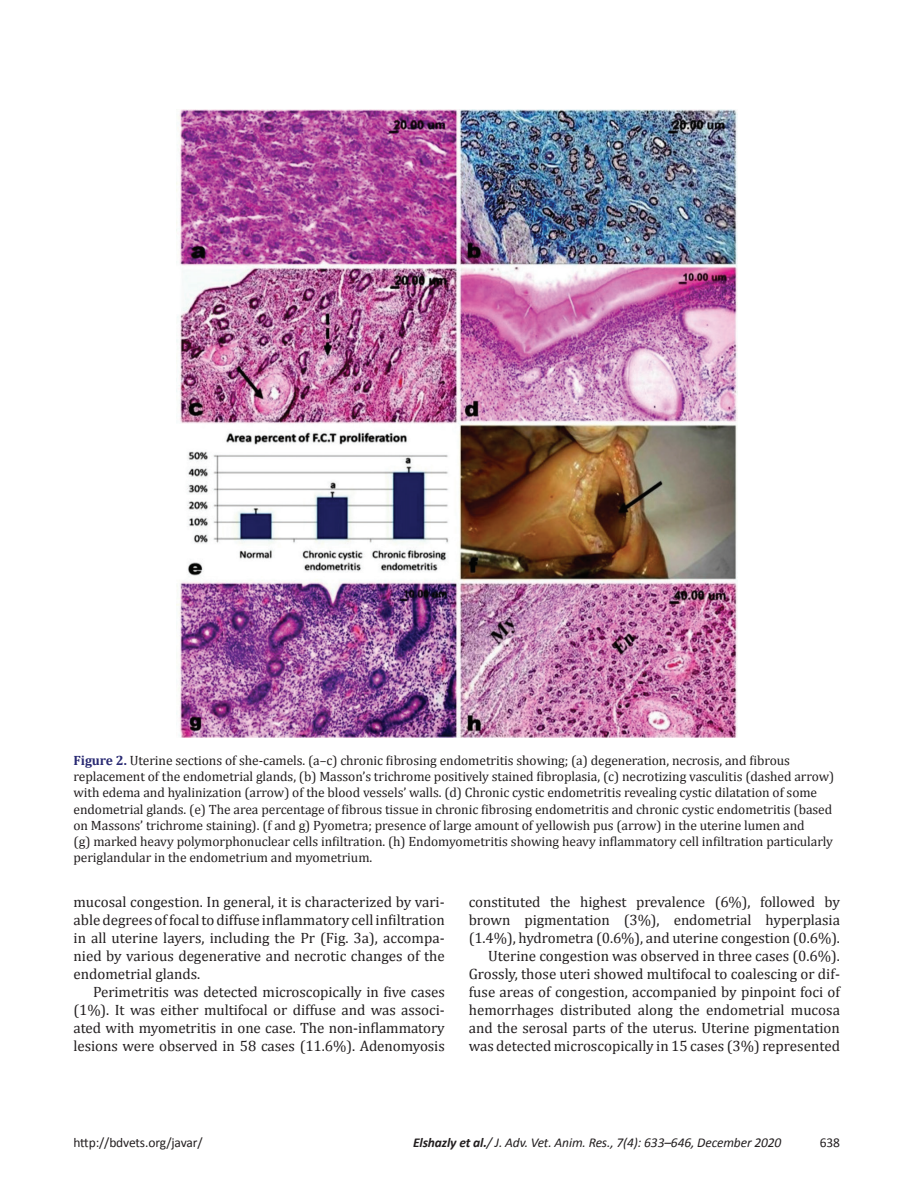
<style>
.page{position:relative;width:918px;height:1188px;background:#fff}
.page>*{position:absolute;margin:0;border:0;box-sizing:border-box;transform-origin:0 0}
.Para_Indent{font:15px/18px "Cambria";letter-spacing:-.005em;color:#231f20;text-align:justify}
.t1{font:13.5px/16.2px "Cambria";letter-spacing:-.005em;color:#231f20}
.t2{font:italic 13.5px "Calibri";letter-spacing:-.01em;color:#231f20}
.t3{font:13.5px "Calibri";letter-spacing:-.01em;color:#231f20}
.s1{font-weight:700;color:#292a73}
.s2{font-weight:700}
</style>
<div class="page">
<img style="left:176px;top:110px;width:561px;height:627px">
<p class="t1" style="left:74px;top:752px;width:762px"><span class="s1">Figure 2.</span> Uterine sections of she-camels. (a–c) chronic fibrosing endometritis showing; (a) degeneration, necrosis, and fibrous replacement of the endometrial glands, (b) Masson’s trichrome positively stained fibroplasia, (c) necrotizing vasculitis (dashed arrow) with edema and hyalinization (arrow) of the blood vessels’ walls. (d) Chronic cystic endometritis revealing cystic dilatation of some endometrial glands. (e) The area percentage of fibrous tissue in chronic fibrosing endometritis and chronic cystic endometritis (based on Massons’ trichrome staining). (f and g) Pyometra; presence of large amount of yellowish pus (arrow) in the uterine lumen and<br>(g) marked heavy polymorphonuclear cells infiltration. (h) Endomyometritis showing heavy inflammatory cell infiltration particularly periglandular in the endometrium and myometrium.</p>
<p class="Para_Indent" style="left:74px;top:893px;width:373px">mucosal congestion. In general, it is characterized by vari&shy;able degrees of focal to diffuse inflammatory cell infiltration in all uterine layers, including the Pr (Fig. 3a), accompa&shy;nied by various degenerative and necrotic changes of the endometrial glands.</p>
<p class="Para_Indent" style="left:74px;top:983px;width:373px;text-indent:20px">Perimetritis was detected microscopically in five cases (1%). It was either multifocal or diffuse and was associ&shy;ated with myometritis in one case. The non-inflammatory lesions were observed in 58 cases (11.6%). Adenomyosis</p>
<p class="Para_Indent" style="left:469px;top:893px;width:373px">constituted the highest prevalence (6%), followed by brown pigmentation (3%), endometrial hyperplasia (1.4%), hydrometra (0.6%), and uterine congestion (0.6%).</p>
<p class="Para_Indent" style="left:469px;top:947px;width:373px;text-indent:20px">Uterine congestion was observed in three cases (0.6%).<br>Grossly, those uteri showed multifocal to coalescing or dif&shy;fuse areas of congestion, accompanied by pinpoint foci of hemorrhages distributed along the endometrial mucosa and the serosal parts of the uterus. Uterine pigmentation was detected microscopically in 15 cases (3%) represented</p>
<p class="t3" style="left:74px;top:1134px;width:131px">http://bdvets.org/javar/</p>
<p class="t2" style="left:413px;top:1134px;width:370px"><span class="s2">Elshazly et al.</span>/ J. Adv. Vet. Anim. Res., 7(4): 633–646, December 2020</p>
<p class="t3" style="left:820px;top:1134px;width:22px">638</p>
</div>
